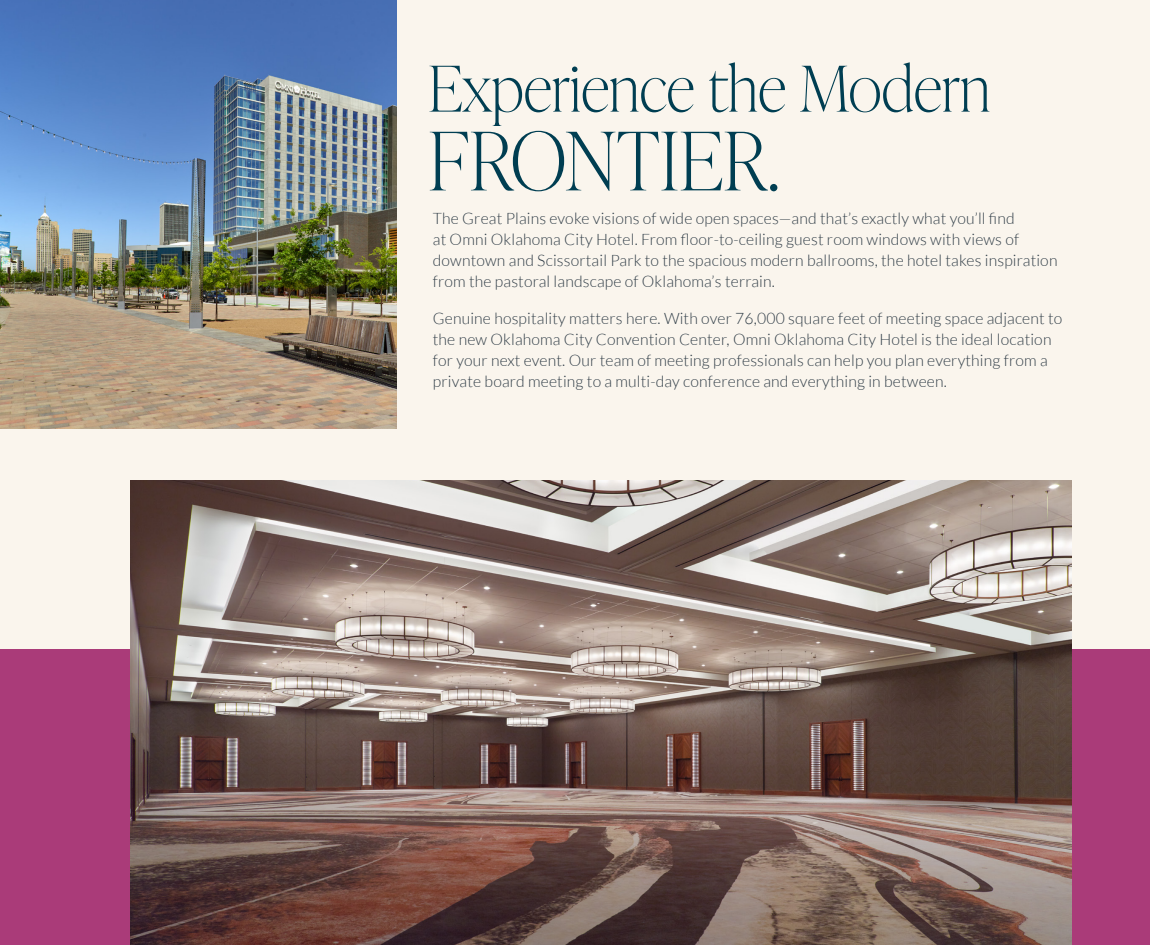
<style>
.page{position:relative;width:1150px;height:945px;background:#faf5ed}
.page>*{position:absolute;margin:0;border:0;box-sizing:border-box;transform-origin:0 0}
.Headline_-_Ivy_Presto_Small{font:100 80.5px "Ivy Presto Display";color:#003e52}
.Headline_-_Ivy_Presto_Small-2{font:100 63px "Ivy Presto Display";color:#003e52}
.Body_Copy{font:300 15.75px/21px "Lato";letter-spacing:.01em;color:#303d47}
</style>
<div class="page">
<div style="left:0;top:649px;width:1150px;height:296px;background:#aa3b79"></div>
<img style="left:131px;top:481px;width:940px;height:464px">
<img style="left:0;top:0;width:396px;height:429px">
<p class="Headline_-_Ivy_Presto_Small-2" style="left:428px;top:44px;width:564px">Experience the Modern</p>
<p class="Headline_-_Ivy_Presto_Small" style="left:428px;top:104px;width:353px">FRONTIER.</p>
<p class="Body_Copy" style="left:433px;top:208px;width:626px">The Great Plains evoke visions of wide open spaces—and that’s exactly what you’ll find<br>at Omni Oklahoma City Hotel. From floor-to-ceiling guest room windows with views of downtown and Scissortail Park to the spacious modern ballrooms, the hotel takes inspiration from the pastoral landscape of Oklahoma’s terrain.</p>
<p class="Body_Copy" style="left:433px;top:308px;width:631px">Genuine hospitality matters here. With over 76,000 square feet of meeting space adjacent to the new Oklahoma City Convention Center, Omni Oklahoma City Hotel is the ideal location for your next event. Our team of meeting professionals can help you plan everything from a private board meeting to a multi-day conference and everything in between.</p>
</div>
